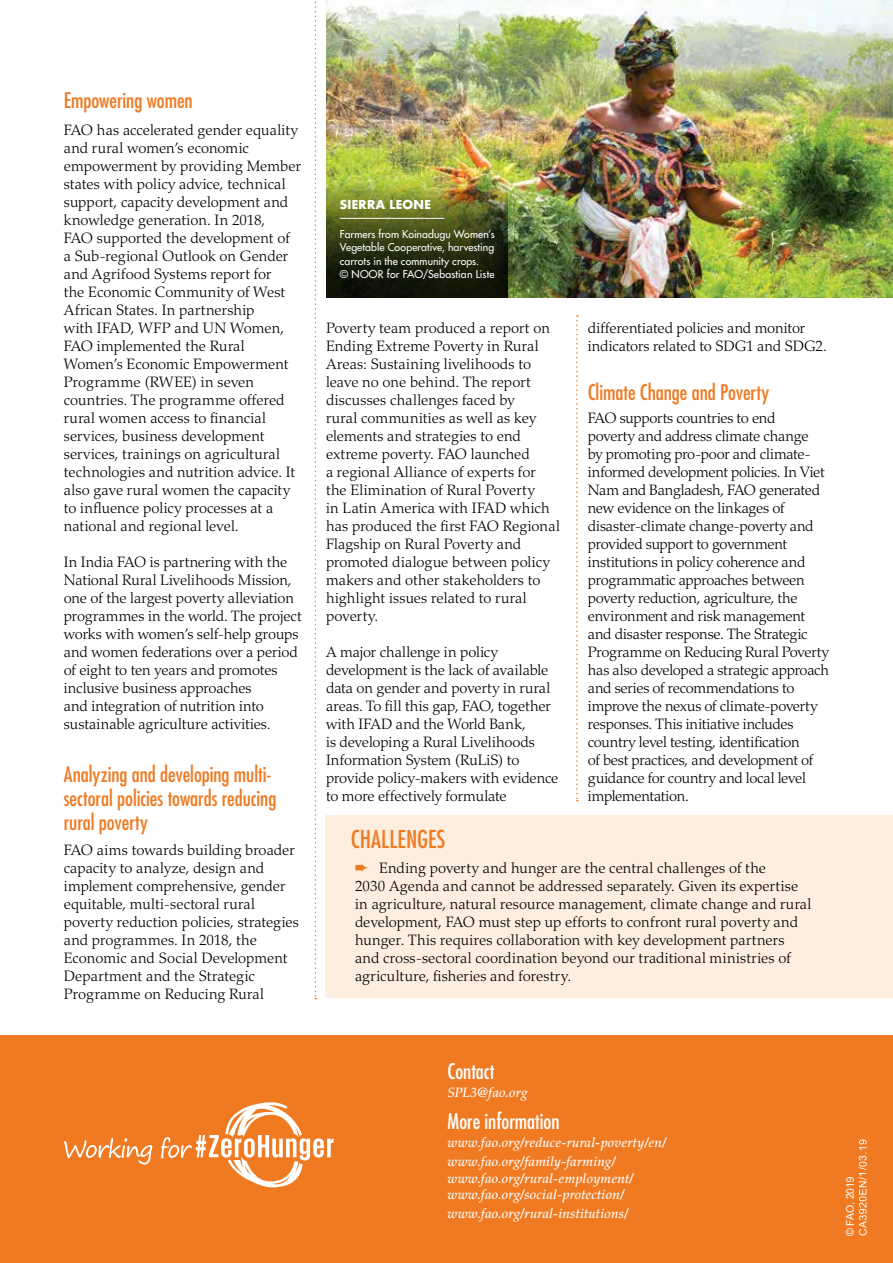
<style>
.page{position:relative;width:893px;height:1263px;background:#fff}
.page>*{position:absolute;margin:0;border:0;box-sizing:border-box;transform-origin:0 0}
.t1{font:condensed 24px "Futura Std";letter-spacing:.005em;color:#ef7a22}
.t2{font:condensed 21px/24px "Futura Std";color:#ef7a22}
.t3{font:condensed 21px "Futura Std";color:#fff}
.t4{font:300 15px/18px "Palatino LT Std";color:#000}
.t5{font:300 15px/18px "Palatino LT Std";letter-spacing:-.02em;color:#000}
.t6{font:italic 500 13.5px/18.6px "Palatino LT Std";letter-spacing:.01em;color:#fff}
.t7{font:700 12px "Futura Std";letter-spacing:.025em;color:#fff}
.t8{font:500 10.5px/13.5px "Futura Std";letter-spacing:.01em;color:#fff}
.t9{font:10.5px "Arial";letter-spacing:-.02em;color:#fff}
.s1{color:#ef7a22}
</style>
<div class="page">
<svg style="left:315px;top:1px;width:1px;height:998px"></svg>
<svg style="left:576px;top:315px;width:2px;height:486px"></svg>
<div style="left:0;top:1035px;width:893px;height:228px;background:#ef7a22"></div>
<img style="left:326px;top:0;width:567px;height:297px">
<img style="left:326px;top:182px;width:182px;height:116px">
<hr style="left:340px;top:218px;width:104px;height:1px;background:#fff">
<div style="left:325px;top:816px;width:568px;height:58px;background:#feeee0"></div>
<div style="left:325px;top:870px;width:568px;height:128px;background:#feeee0"></div>
<svg style="left:64px;top:1138px;width:88px;height:26px"></svg>
<svg style="left:161px;top:1102px;width:173px;height:86px"></svg>
<svg style="left:846px;top:1177px;width:21px;height:58px"></svg>
<svg style="left:859px;top:1162px;width:8px;height:4px"></svg>
<svg style="left:859px;top:1139px;width:8px;height:14px"></svg>
<h2 class="t2" style="left:64px;top:88px;width:130px">Empowering women</h2>
<p class="t4" style="left:64px;top:121px;width:239px">FAO has accelerated gender equality and rural women’s economic empowerment by providing Member states with policy advice, technical support, capacity development and knowledge generation. In 2018,<br>FAO supported the development of<br>a Sub-regional Outlook on Gender and Agrifood Systems report for<br>the Economic Community of West<br>African States. In partnership<br>with IFAD, WFP and UN Women,<br>FAO implemented the Rural<br>Women’s Economic Empowerment<br>Programme (RWEE) in seven countries. The programme offered rural women access to financial services, business development services, trainings on agricultural technologies and nutrition advice. It also gave rural women the capacity to influence policy processes at a national and regional level.</p>
<p class="t4" style="left:64px;top:553px;width:240px">In India FAO is partnering with the National Rural Livelihoods Mission, one of the largest poverty alleviation programmes in the world. The project works with women’s self-help groups and women federations over a period of eight to ten years and promotes inclusive business approaches<br>and integration of nutrition into sustainable agriculture activities.</p>
<h2 class="t2" style="left:64px;top:762px;width:214px">Analyzing and developing multi&shy;sectoral policies towards reducing rural poverty</h2>
<p class="t4" style="left:64px;top:841px;width:237px">FAO aims towards building broader capacity to analyze, design and implement comprehensive, gender equitable, multi-sectoral rural poverty reduction policies, strategies and programmes. In 2018, the<br>Economic and Social Development<br>Department and the Strategic<br>Programme on Reducing Rural</p>
<p class="t7" style="left:340px;top:197px;width:93px">SIERRA LEONE</p>
<p class="t8" style="left:340px;top:227px;width:156px">Farmers from Koinadugu Women’s<br>Vegetable Cooperative, harvesting carrots in the community crops.<br>© NOOR for FAO/Sebastian Liste</p>
<p class="t4" style="left:326px;top:319px;width:235px">Poverty team produced a report on<br>Ending Extreme Poverty in Rural<br>Areas: Sustaining livelihoods to leave no one behind. The report discusses challenges faced by<br>rural communities as well as key elements and strategies to end extreme poverty. FAO launched<br>a regional Alliance of experts for the Elimination of Rural Poverty<br>in Latin America with IFAD which has produced the first FAO Regional<br>Flagship on Rural Poverty and promoted dialogue between policy makers and other stakeholders to highlight issues related to rural poverty.</p>
<p class="t4" style="left:326px;top:643px;width:234px">A major challenge in policy development is the lack of available data on gender and poverty in rural areas. To fill this gap, FAO, together with IFAD and the World Bank,<br>is developing a Rural Livelihoods Information System (RuLiS) to provide policy-makers with evidence to more effectively formulate</p>
<p class="t4" style="left:588px;top:319px;width:241px">differentiated policies and monitor indicators related to SDG1 and SDG2.</p>
<h2 class="t2" style="left:588px;top:380px;width:183px">Climate Change and Poverty</h2>
<p class="t5" style="left:588px;top:409px;width:243px">FAO supports countries to end<br>poverty and address climate change<br>by promoting pro-poor and climate&shy;informed development policies. In Viet Nam and Bangladesh, FAO generated new evidence on the linkages of disaster-climate change-poverty and provided support to government institutions in policy coherence and programmatic approaches between poverty reduction, agriculture, the environment and risk management and disaster response. The Strategic Programme on Reducing Rural Poverty has also developed a strategic approach and series of recommendations to improve the nexus of climate-poverty responses. This initiative includes country level testing, identification<br>of best practices, and development of guidance for country and local level implementation.</p>
<h1 class="t1" style="left:351px;top:825px;width:96px">CHALLENGES</h1>
<p class="t4" style="left:355px;top:859px;width:458px"><span class="s1">➨</span> Ending poverty and hunger are the central challenges of the<br>2030 Agenda and cannot be addressed separately. Given its expertise in agriculture, natural resource management, climate change and rural development, FAO must step up efforts to confront rural poverty and hunger. This requires collaboration with key development partners and cross-sectoral coordination beyond our traditional ministries of agriculture, fisheries and forestry.</p>
<h2 class="t3" style="left:448px;top:1058px;width:49px">Contact</h2>
<p class="t6" style="left:448px;top:1083px;width:81px">SPL3@fao.org</p>
<h2 class="t3" style="left:448px;top:1108px;width:114px">More information</h2>
<p class="t6" style="left:448px;top:1134px;width:221px">www.fao.org/reduce-rural-poverty/en/ www.fao.org/family-farming/</p>
<p class="t6" style="left:448px;top:1170px;width:188px;line-height:16.5px">www.fao.org/rural-employment/ www.fao.org/social-protection/</p>
<p class="t6" style="left:448px;top:1204px;width:183px">www.fao.org/rural-institutions/</p>
<p class="t9" style="left:856px;top:1180px;width:27px;rotate:-90deg">/1/ 3</p>
<p class="t9" style="left:843px;top:1236px;width:55px;rotate:-90deg">© FAO, 201</p>
</div>
